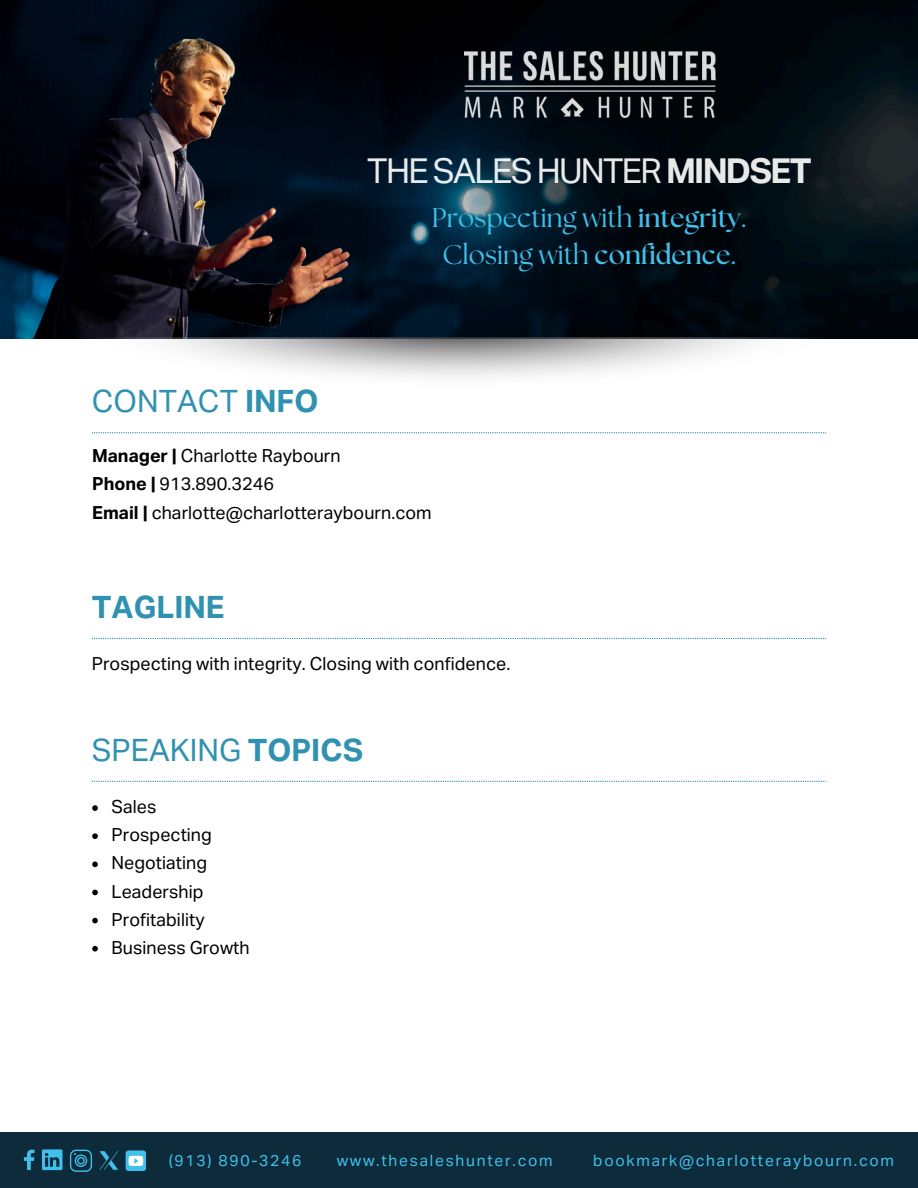
<style>
.page{position:relative;width:918px;height:1188px;background:#fff}
.page>*{position:absolute;margin:0;border:0;box-sizing:border-box;transform-origin:0 0}
.t1{font:34.2px "Aktiv Grotesk";letter-spacing:-.05em;color:#fff}
.t2{font:30.75px "Aktiv Grotesk";color:#3091b1}
.t3{font:700 30.75px "Aktiv Grotesk";color:#3091b1}
.t4{font:27px/37.2px "The Seasons";color:#40c0eb;text-align:center}
.t5{font:18px/28.2px "Aktiv Grotesk";color:#000}
.t6{font:15.75px "Aktiv Grotesk";letter-spacing:.11em;color:#40c0eb}
.s1{font-weight:700}
</style>
<div class="page">
<img style="left:0;top:0;width:918px;height:338px">
<img style="left:92px;top:338px;width:734px;height:39px">
<svg style="left:92px;top:432px;width:734px;height:1px"></svg>
<div style="left:0;top:1132px;width:918px;height:56px;background:#0d2b3a"></div>
<svg style="left:24px;top:1150px;width:11px;height:20px"></svg>
<svg style="left:42px;top:1149px;width:20px;height:21px"></svg>
<svg style="left:70px;top:1150px;width:22px;height:22px"></svg>
<div style="left:126px;top:1150px;width:20px;height:21px;background:#40c0eb;border-radius:3px"></div>
<svg style="left:129px;top:1156px;width:14px;height:10px"></svg>
<svg style="left:99px;top:1151px;width:19px;height:19px"></svg>
<img style="left:464px;top:51px;width:251px;height:67px">
<svg style="left:92px;top:638px;width:734px;height:1px"></svg>
<svg style="left:92px;top:781px;width:734px;height:1px"></svg>
<svg style="left:92px;top:805px;width:6px;height:6px"></svg>
<svg style="left:92px;top:833px;width:6px;height:6px"></svg>
<svg style="left:92px;top:862px;width:6px;height:5px"></svg>
<svg style="left:92px;top:890px;width:6px;height:5px"></svg>
<svg style="left:92px;top:918px;width:6px;height:5px"></svg>
<svg style="left:92px;top:946px;width:6px;height:6px"></svg>
<h1 class="t2" style="left:92px;top:381px;width:228px">CONTACT <span class="s1">INFO</span></h1>
<h1 class="t1" style="left:367px;top:149px;width:446px">THE SALES HUNTER <span class="s1">MINDSET</span></h1>
<h5 class="t4" style="left:432px;top:201px;width:317px">Prospecting with <span class="s1">integrity</span>.<br>Closing with <span class="s1">confidence</span>.</h5>
<p class="t5" style="left:92px;top:442px;width:341px"><span class="s1">Manager |</span> Charlotte Raybourn<br><span class="s1">Phone |</span> 913.890.3246<br><span class="s1">Email |</span> charlotte@charlotteraybourn.com</p>
<h2 class="t3" style="left:92px;top:587px;width:135px">TAGLINE</h2>
<h3 class="t5" style="left:92px;top:649px;width:420px">Prospecting with integrity. Closing with confidence.</h3>
<h5 class="t2" style="left:92px;top:730px;width:273px">SPEAKING <span class="s1">TOPICS</span></h5>
<p class="t5" style="left:112px;top:793px;width:46px">Sales</p>
<p class="t5" style="left:112px;top:821px;width:102px">Prospecting</p>
<p class="t5" style="left:112px;top:849px;width:97px">Negotiating</p>
<p class="t5" style="left:112px;top:877px;width:94px">Leadership</p>
<p class="t5" style="left:112px;top:905px;width:95px">Profitability</p>
<p class="t5" style="left:112px;top:933px;width:140px">Business Growth</p>
<p class="t6" style="left:169px;top:1150px;width:134px">(913) 890-3246</p>
<h3 class="t6" style="left:337px;top:1150px;width:218px">www.thesaleshunter.com</h3>
<h4 class="t6" style="left:593px;top:1150px;width:302px">bookmark@charlotteraybourn.com</h4>
</div>
